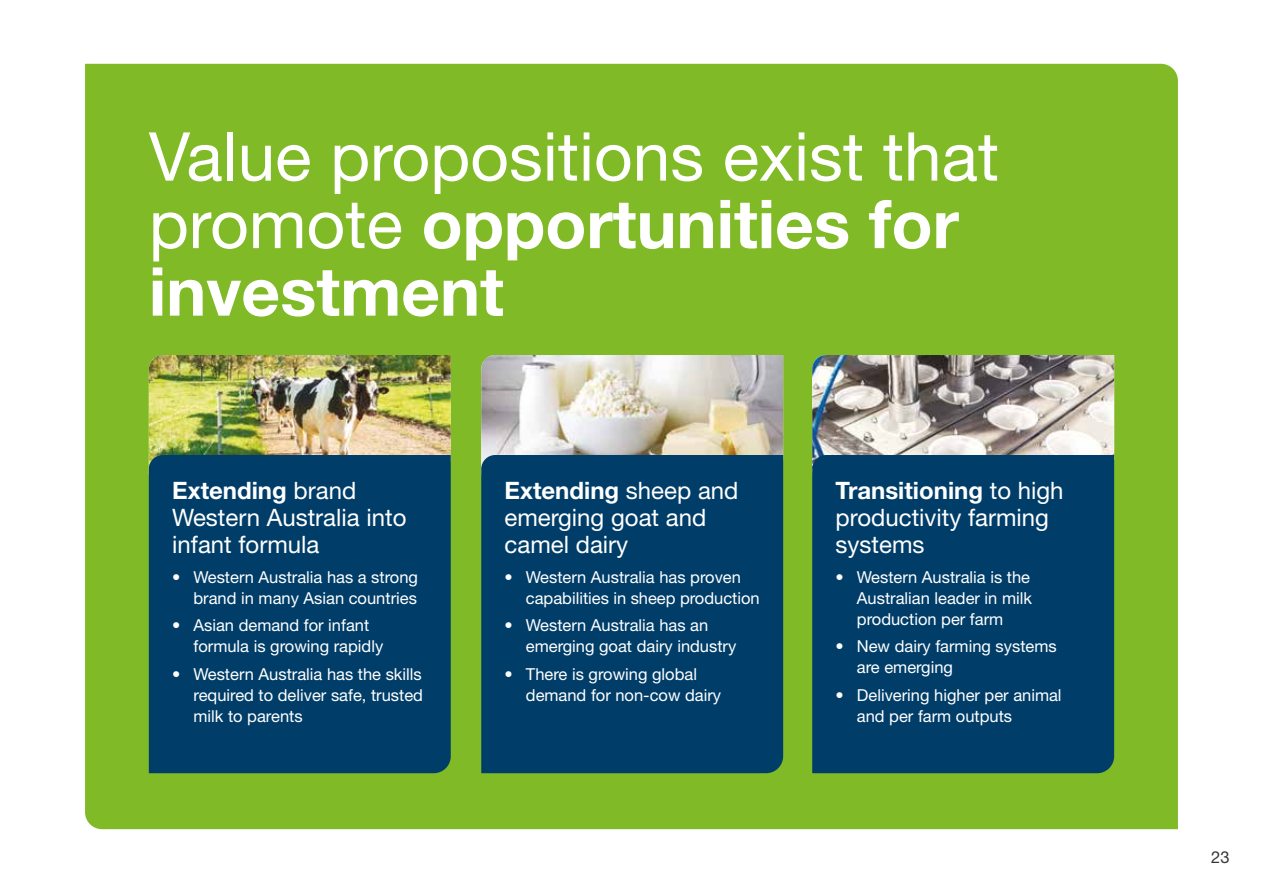
<style>
.page{position:relative;width:1263px;height:893px;background:#fff}
.page>*{position:absolute;margin:0;border:0;box-sizing:border-box;transform-origin:0 0}
.H1_Large{font:67.5px/67.5px "Helvetica Neue";color:#fff}
.t1{font:24px/27px "Helvetica Neue";color:#fff}
.t2{font:16.5px/21px "Helvetica Neue";color:#fff}
.t3{font:16.5px "Helvetica Neue";color:#373636}
.s1{font-weight:700}
</style>
<div class="page">
<hr style="left:0;top:0;width:1px;height:893px;background:#80ba27">
<div style="left:85px;top:64px;width:1093px;height:765px;background:#80ba27"></div>
<img style="left:149px;top:355px;width:302px;height:100px">
<div style="left:149px;top:455px;width:302px;height:318px;background:#003e69"></div>
<img style="left:481px;top:355px;width:302px;height:100px">
<div style="left:481px;top:455px;width:302px;height:318px;background:#003e69"></div>
<img style="left:812px;top:355px;width:302px;height:100px">
<div style="left:812px;top:455px;width:302px;height:318px;background:#003e69"></div>
<p class="H1_Large" style="left:149px;top:122px;width:852px">Value propositions exist that promote <span class="s1">opportunities for investment</span></p>
<h3 class="t1" style="left:172px;top:477px;width:236px"><span class="s1">Extending</span> brand<br>Western Australia into infant formula</h3>
<p class="t2" style="left:172px;top:566px;width:247px;text-align:right">• Western Australia has a strong brand in many Asian countries</p>
<p class="t2" style="left:193px;top:615px;width:191px;text-indent:-21px">• Asian demand for infant formula is growing rapidly</p>
<p class="t2" style="left:193px;top:663px;width:231px;text-align:justify;text-indent:-21px">• Western Australia has the skills required to deliver safe, trusted milk to parents</p>
<h3 class="t1" style="left:505px;top:477px;width:235px"><span class="s1">Extending</span> sheep and emerging goat and camel dairy</h3>
<p class="t2" style="left:526px;top:566px;width:235px;text-indent:-21px">• Western Australia has proven capabilities in sheep production</p>
<p class="t2" style="left:526px;top:615px;width:212px;text-indent:-21px">• Western Australia has an emerging goat dairy industry</p>
<p class="t2" style="left:526px;top:663px;width:197px;text-indent:-21px">• There is growing global demand for non-cow dairy</p>
<h3 class="t1" style="left:836px;top:477px;width:229px"><span class="s1">Transitioning</span> to high productivity farming systems</h3>
<p class="t2" style="left:857px;top:566px;width:177px;text-align:justify;text-indent:-21px">• Western Australia is the Australian leader in milk production per farm</p>
<p class="t2" style="left:857px;top:636px;width:201px;text-indent:-21px">• New dairy farming systems are emerging</p>
<p class="t2" style="left:857px;top:684px;width:206px;text-indent:-21px">• Delivering higher per animal and per farm outputs</p>
<p class="t3" style="left:1211px;top:848px;width:20px">23</p>
</div>
